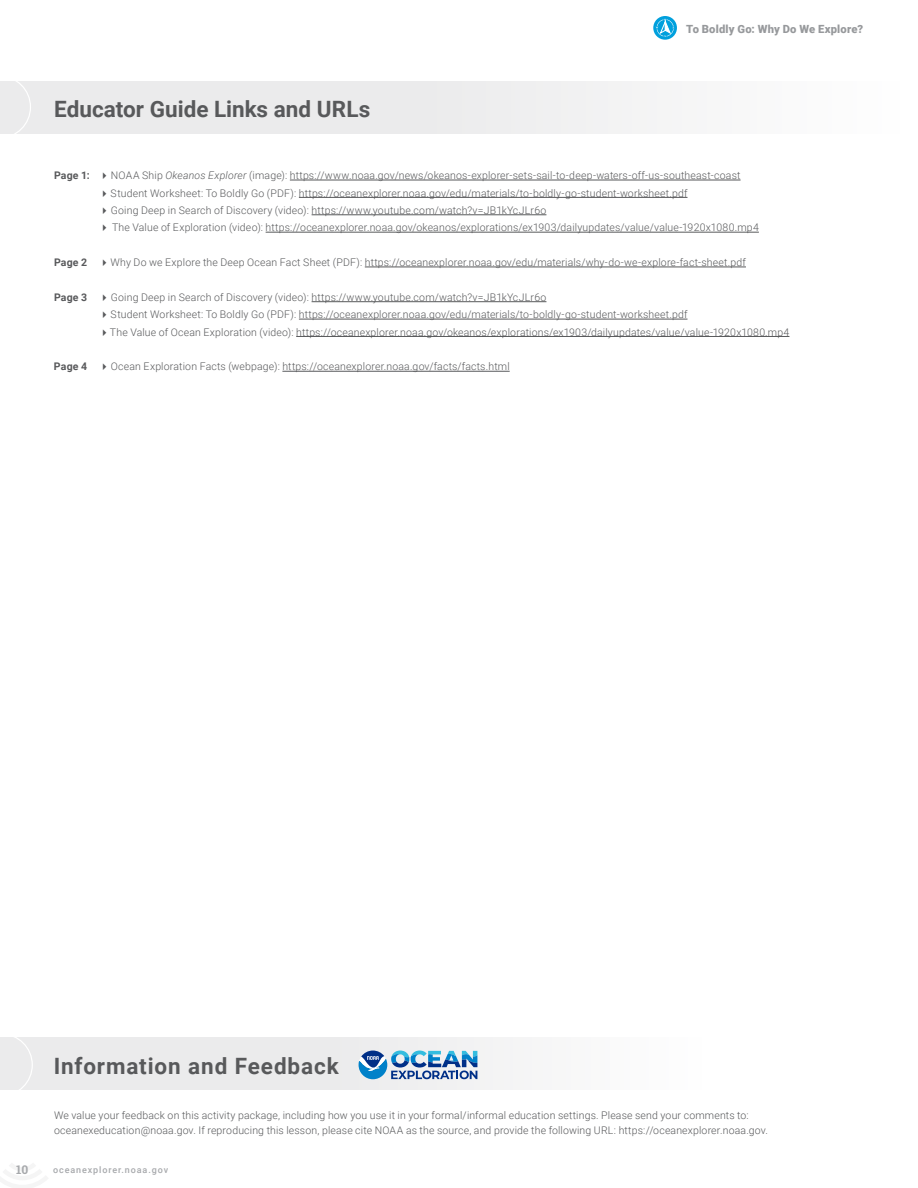
<style>
.page{position:relative;width:918px;height:1188px;background:#fff}
.page>*{position:absolute;margin:0;border:0;box-sizing:border-box;transform-origin:0 0}
.t1{font:700 22.5px "Roboto";letter-spacing:.01em;color:#58595b}
.t2{font:700 22.5px "Roboto";letter-spacing:.04em;color:#58595b}
.t3{font:700 12px "Roboto Slab";color:#a7a9ac}
.t4{font:900 11.25px "Roboto";letter-spacing:.015em;color:#97999c}
.t5{font:300 10.5px/15px "Roboto";letter-spacing:.015em;color:#58595b}
.t6{font:500 9px "Roboto";letter-spacing:.1em;color:#a7a9ac}
.s1{font-weight:700}
.s2{font-style:italic}
</style>
<div class="page">
<hr style="left:290px;top:180px;width:451px;height:1px;background:#58595b">
<hr style="left:299px;top:197px;width:389px;height:1px;background:#58595b">
<hr style="left:312px;top:215px;width:234px;height:1px;background:#58595b">
<hr style="left:266px;top:232px;width:493px;height:1px;background:#58595b">
<hr style="left:365px;top:267px;width:381px;height:1px;background:#58595b">
<hr style="left:312px;top:301px;width:234px;height:1px;background:#58595b">
<hr style="left:299px;top:319px;width:389px;height:1px;background:#58595b">
<hr style="left:296px;top:336px;width:493px;height:1px;background:#58595b">
<hr style="left:282px;top:371px;width:228px;height:1px;background:#58595b">
<svg style="left:653px;top:16px;width:24px;height:24px"></svg>
<svg style="left:656px;top:19px;width:18px;height:18px"></svg>
<div style="left:0;top:81px;width:899px;height:53px;background:linear-gradient(to right,#e6e6e7,#fafafa)"></div>
<svg style="left:14px;top:81px;width:17px;height:53px"></svg>
<div style="left:0;top:1037px;width:702px;height:53px;background:linear-gradient(to right,#e5e5e7,#fafafa)"></div>
<div style="left:0;top:1037px;width:33px;height:53px;background:#ebebec"></div>
<svg style="left:359px;top:1051px;width:118px;height:28px"></svg>
<h1 class="t1" style="left:54px;top:93px;width:318px">Educator Guide Links and URLs</h1>
<p class="t4" style="left:686px;top:22px;width:178px">To Boldly Go: Why Do We Explore?</p>
<p class="t5" style="left:54px;top:168px;width:688px"><span class="s1">Page 1:</span> ✔NOAA Ship <span class="s2">Okeanos Explorer</span> (image): https://www.noaa.gov/news/okeanos-explorer-sets-sail-to-deep-waters-off-us-southeast-coast</p>
<p class="t5" style="left:99px;top:185px;width:590px">✔Student Worksheet: To Boldly Go (PDF): https://oceanexplorer.noaa.gov/edu/materials/to-boldly-go-student-worksheet.pdf</p>
<p class="t5" style="left:99px;top:202px;width:449px">✔Going Deep in Search of Discovery (video): https://www.youtube.com/watch?v=JB1kYcJLr6o</p>
<p class="t5" style="left:99px;top:220px;width:661px">✔ The Value of Exploration (video): https://oceanexplorer.noaa.gov/okeanos/explorations/ex1903/dailyupdates/value/value-1920x1080.mp4</p>
<p class="t5" style="left:54px;top:255px;width:693px"><span class="s1">Page 2</span> ✔Why Do we Explore the Deep Ocean Fact Sheet (PDF): https://oceanexplorer.noaa.gov/edu/materials/why-do-we-explore-fact-sheet.pdf</p>
<p class="t5" style="left:54px;top:289px;width:494px"><span class="s1">Page 3</span> ✔Going Deep in Search of Discovery (video): https://www.youtube.com/watch?v=JB1kYcJLr6o</p>
<p class="t5" style="left:99px;top:307px;width:590px">✔Student Worksheet: To Boldly Go (PDF): https://oceanexplorer.noaa.gov/edu/materials/to-boldly-go-student-worksheet.pdf</p>
<p class="t5" style="left:99px;top:324px;width:692px">✔The Value of Ocean Exploration (video): https://oceanexplorer.noaa.gov/okeanos/explorations/ex1903/dailyupdates/value/value-1920x1080.mp4</p>
<p class="t5" style="left:54px;top:359px;width:457px"><span class="s1">Page 4</span> ✔Ocean Exploration Facts (webpage): https://oceanexplorer.noaa.gov/facts/facts.html</p>
<h1 class="t2" style="left:54px;top:1050px;width:287px">Information and Feedback</h1>
<p class="t5" style="left:54px;top:1108px;width:716px">We value your feedback on this activity package, including how you use it in your formal/informal education settings. Please send your comments to: oceanexeducation@noaa.gov. If reproducing this lesson, please cite NOAA as the source, and provide the following URL: https://oceanexplorer.noaa.gov.</p>
<p class="t3" style="left:16px;top:1161px;width:14px">10</p>
<p class="t6" style="left:53px;top:1164px;width:117px">oceanexplorer.noaa.gov</p>
</div>
